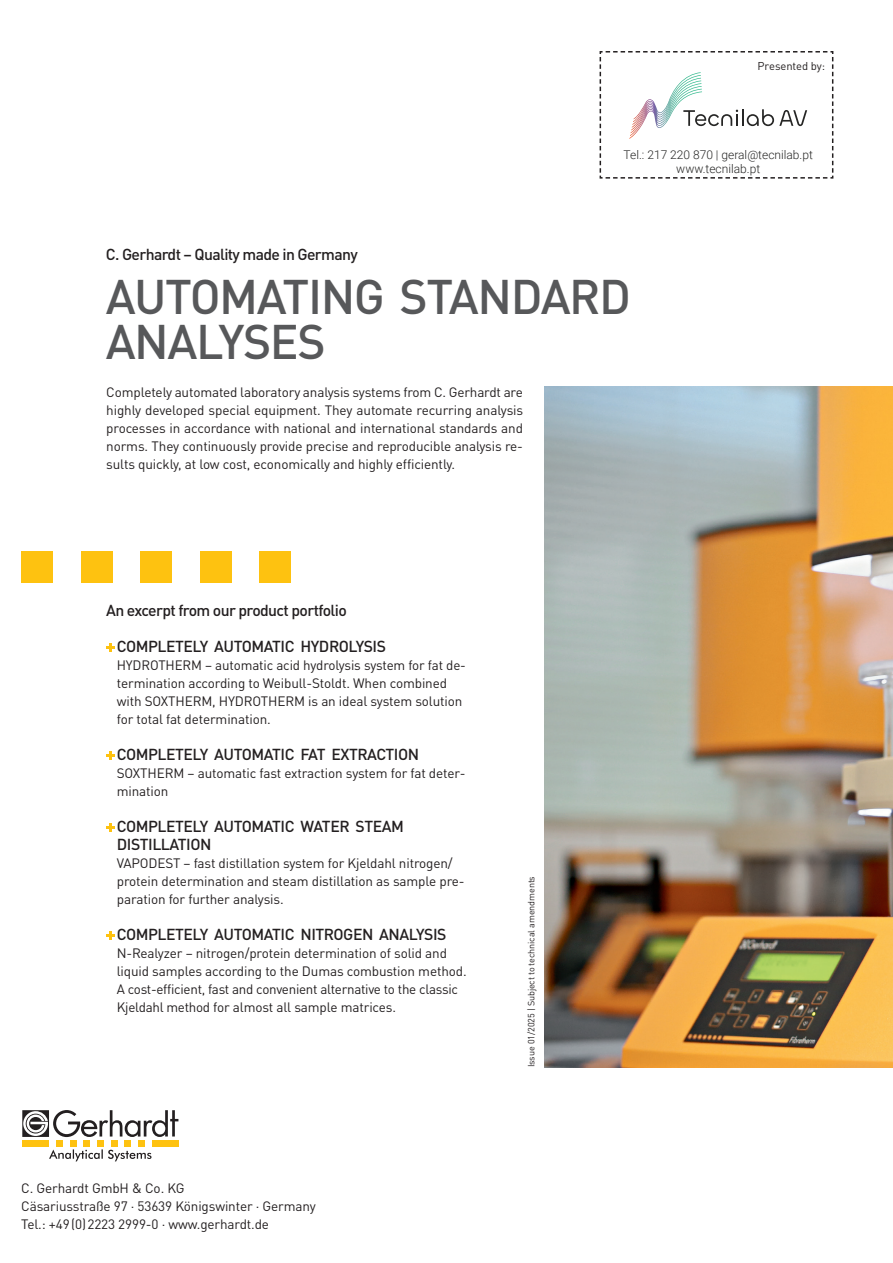
<style>
.page{position:relative;width:893px;height:1263px;background:#fff}
.page>*{position:absolute;margin:0;border:0;box-sizing:border-box;transform-origin:0 0}
.t1{font:500 48px/45px "DINOT";letter-spacing:-.03em;color:#57585a}
.t2{font:500 15.75px/18px "DINOT";letter-spacing:-.03em;color:#231f20}
.t3{font:13.5px/18px "DINOT";letter-spacing:-.01em;color:#231f20}
.t4{font:300 12px/14.4px "Roboto";color:#262625;text-align:center}
.t5{font:11.25px "DINOT";letter-spacing:-.01em;color:#231f20}
.t6{font:9px "DINOT";letter-spacing:-.01em;color:#231f20}
</style>
<div class="page">
<div style="left:21px;top:551px;width:32px;height:32px;background:#fec210"></div>
<div style="left:81px;top:551px;width:32px;height:32px;background:#fec210"></div>
<div style="left:140px;top:551px;width:32px;height:32px;background:#fec210"></div>
<div style="left:200px;top:551px;width:32px;height:32px;background:#fec210"></div>
<div style="left:259px;top:551px;width:32px;height:32px;background:#fec210"></div>
<svg style="left:22px;top:1110px;width:156px;height:27px"></svg>
<div style="left:56px;top:1140px;width:7px;height:7px;background:#fec210"></div>
<div style="left:70px;top:1140px;width:6px;height:7px;background:#fec210"></div>
<div style="left:83px;top:1140px;width:7px;height:7px;background:#fec210"></div>
<div style="left:97px;top:1140px;width:7px;height:7px;background:#fec210"></div>
<div style="left:111px;top:1140px;width:6px;height:7px;background:#fec210"></div>
<div style="left:124px;top:1140px;width:7px;height:7px;background:#fec210"></div>
<div style="left:138px;top:1140px;width:7px;height:7px;background:#fec210"></div>
<div style="left:152px;top:1140px;width:26px;height:7px;background:#fec210"></div>
<div style="left:22px;top:1140px;width:27px;height:7px;background:#fec210"></div>
<svg style="left:49px;top:1149px;width:102px;height:12px"></svg>
<svg style="left:599px;top:51px;width:235px;height:128px"></svg>
<img style="left:544px;top:387px;width:349px;height:680px">
<svg style="left:106px;top:643px;width:8px;height:9px"></svg>
<svg style="left:106px;top:751px;width:8px;height:9px"></svg>
<svg style="left:106px;top:823px;width:8px;height:9px"></svg>
<svg style="left:106px;top:931px;width:8px;height:9px"></svg>
<p class="t5" style="left:758px;top:58px;width:69px">Presented by:</p>
<p class="t2" style="left:106px;top:244px;width:253px">C. Gerhardt – Quality made in Germany</p>
<p class="t4" style="left:624px;top:147px;width:191px">Tel.: 217 220 870 | geral@tecnilab.pt www.tecnilab.pt</p>
<h1 class="t1" style="left:106px;top:273px;width:527px">AUTOMATING STANDARD<br>ANALYSES</h1>
<p class="t3" style="left:106px;top:383px;width:418px;text-align:justify">Completely automated laboratory analysis systems from C. Gerhardt are highly developed special equipment. They automate recurring analysis processes in accordance with national and international standards and norms. They continuously provide precise and reproducible analysis re&shy;sults quickly, at low cost, economically and highly efficiently.</p>
<p class="t2" style="left:106px;top:601px;width:242px">An excerpt from our product portfolio</p>
<p class="t2" style="left:117px;top:637px;width:271px">COMPLETELY AUTOMATIC HYDROLYSIS</p>
<p class="t3" style="left:117px;top:656px;width:351px">HYDROTHERM – automatic acid hydrolysis system for fat de&shy;termination according to Weibull-Stoldt. When combined with SOXTHERM, HYDROTHERM is an ideal system solution for total fat determination.</p>
<p class="t2" style="left:117px;top:745px;width:304px">COMPLETELY AUTOMATIC FAT EXTRACTION</p>
<p class="t3" style="left:117px;top:764px;width:350px">SOXTHERM – automatic fast extraction system for fat deter&shy;mination</p>
<p class="t2" style="left:117px;top:817px;width:289px">COMPLETELY AUTOMATIC WATER STEAM<br>DISTILLATION</p>
<p class="t3" style="left:117px;top:854px;width:349px">VAPODEST – fast distillation system for Kjeldahl nitrogen/ protein determination and steam distillation as sample pre&shy;paration for further analysis.</p>
<p class="t2" style="left:117px;top:925px;width:331px">COMPLETELY AUTOMATIC NITROGEN ANALYSIS</p>
<p class="t3" style="left:117px;top:944px;width:351px">N-Realyzer – nitrogen/protein determination of solid and liquid samples according to the Dumas combustion method.<br>A cost-efficient, fast and convenient alternative to the classic Kjeldahl method for almost all sample matrices.</p>
<p class="t3" style="left:21px;top:1178px;width:296px">C. Gerhardt GmbH &amp; Co. KG<br>Cäsariusstraße 97 · 53639 Königswinter · Germany<br>Tel.: +49(0)2223 2999-0 · www.gerhardt.de</p>
<p class="t6" style="left:526px;top:1067px;width:193px;rotate:-90deg">Issue 01/2025 | Subject to technical amendments</p>
</div>
